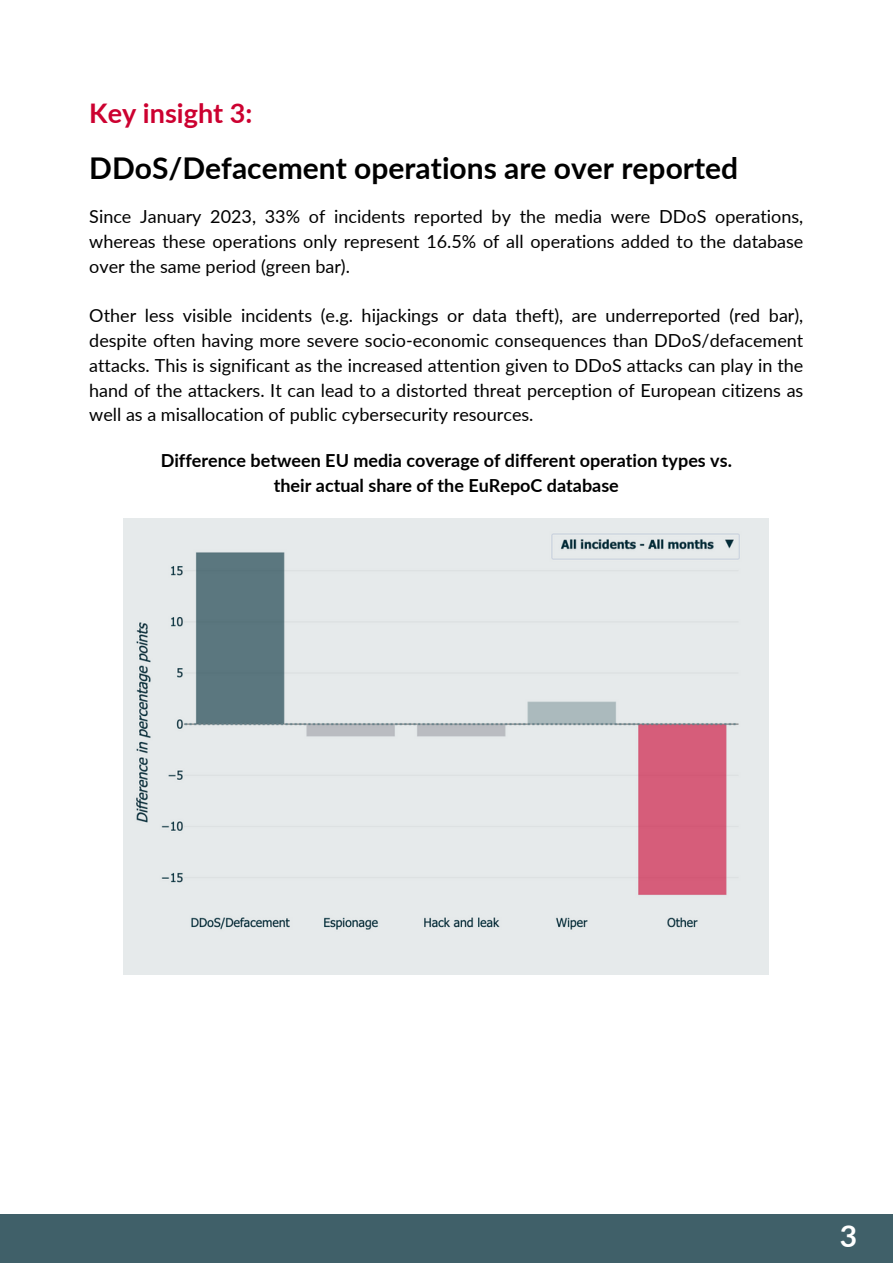
<style>
.page{position:relative;width:893px;height:1264px;background:#fff}
.page>*{position:absolute;margin:0;border:0;box-sizing:border-box;transform-origin:0 0}
.t1{font:700 30px "Lato";color:#000}
.t2{font:700 30px "Lato";color:#fff}
.t3{font:700 27px "Lato";color:#cc0130}
.t4{font:18px/24.8px "Lato";color:#000;text-align:justify}
.t5{font:700 18px "Lato";color:#000}
</style>
<div class="page">
<img style="left:124px;top:518px;width:644px;height:456px">
<div style="left:0;top:1214px;width:892px;height:48px;background:#406069"></div>
<p class="t3" style="left:89px;top:96px;width:165px">Key insight 3:</p>
<p class="t1" style="left:89px;top:149px;width:650px">DDoS/Defacement operations are over reported</p>
<p class="t4" style="left:89px;top:204px;width:715px">Since January 2023, 33% of incidents reported by the media were DDoS operations, whereas these operations only represent 16.5% of all operations added to the database over the same period (green bar).</p>
<p class="t4" style="left:89px;top:303px;width:715px">Other less visible incidents (e.g. hijackings or data theft), are underreported (red bar), despite often having more severe socio-economic consequences than DDoS/defacement attacks. This is significant as the increased attention given to DDoS attacks can play in the hand of the attackers. It can lead to a distorted threat perception of European citizens as well as a misallocation of public cybersecurity resources.</p>
<p class="t5" style="left:161px;top:449px;width:572px">Difference between EU media coverage of different operation types vs.</p>
<p class="t5" style="left:274px;top:474px;width:346px">their actual share of the EuRepoC database</p>
<p class="t2" style="left:839px;top:1217px;width:19px">3</p>
</div>
